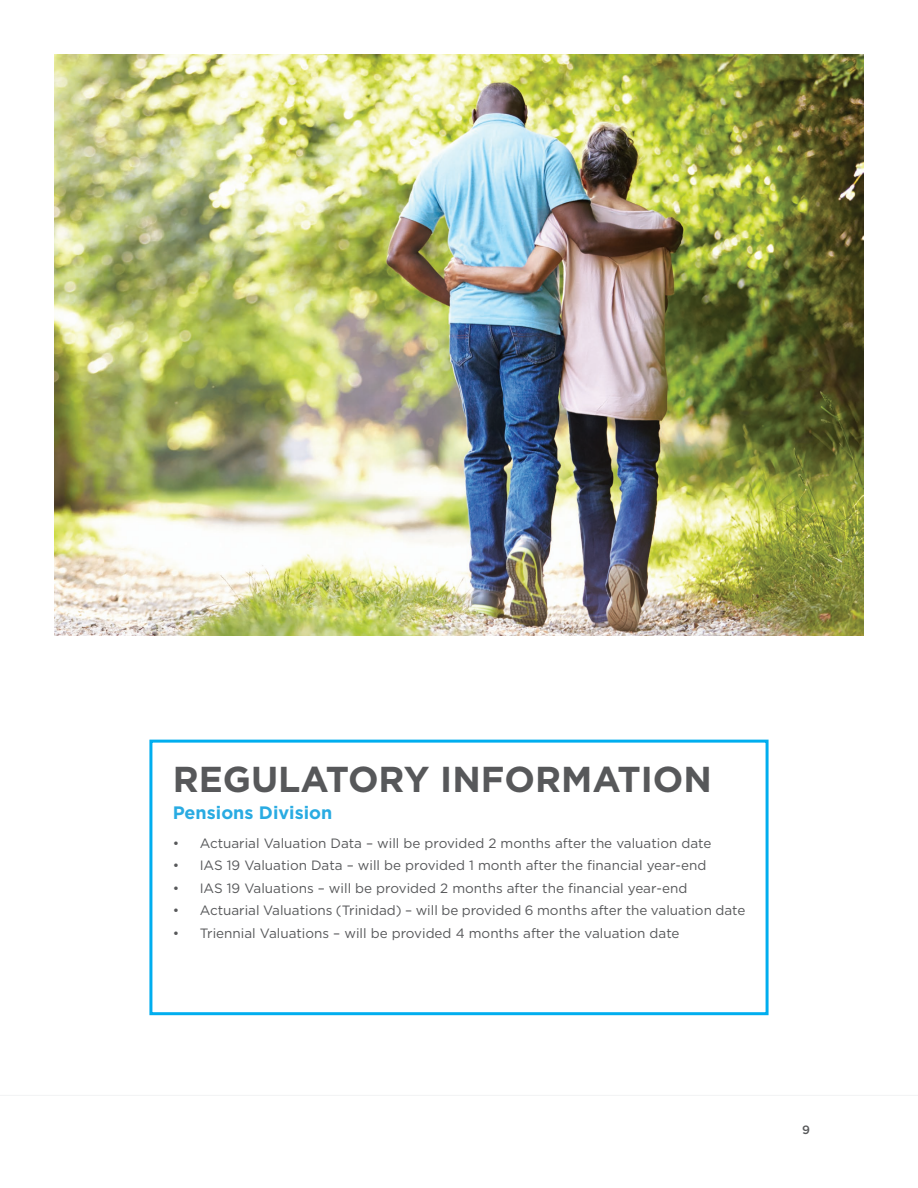
<style>
.page{position:relative;width:918px;height:1188px;background:#fff}
.page>*{position:absolute;margin:0;border:0;box-sizing:border-box;transform-origin:0 0}
.t1{font:700 36px "Gotham";color:#57585a}
.t2{font:700 18px "Gotham";color:#29abe2}
.t3{font:13.5px "Gotham";color:#57585a}
.t4{font:500 12px "Gotham";color:#57585a}
</style>
<div class="page">
<hr style="left:0;top:1095px;width:918px;height:1px;background:#e6e7e9">
<div style="left:149px;top:740px;width:620px;height:275px;border:3px solid #00aeef"></div>
<img style="left:54px;top:54px;width:810px;height:581px">
<h1 class="t1" style="left:173px;top:755px;width:541px">REGULATORY INFORMATION</h1>
<h2 class="t2" style="left:173px;top:800px;width:161px">Pensions Division</h2>
<p class="t3" style="left:173px;top:835px;width:540px">• Actuarial Valuation Data – will be provided 2 months after the valuation date</p>
<p class="t3" style="left:173px;top:857px;width:535px">• IAS 19 Valuation Data – will be provided 1 month after the financial year-end</p>
<p class="t3" style="left:173px;top:880px;width:516px">• IAS 19 Valuations – will be provided 2 months after the financial year-end</p>
<p class="t3" style="left:173px;top:902px;width:574px">• Actuarial Valuations (Trinidad) – will be provided 6 months after the valuation date</p>
<p class="t3" style="left:173px;top:925px;width:508px">• Triennial Valuations – will be provided 4 months after the valuation date</p>
<p class="t4" style="left:802px;top:1121px;width:9px">9</p>
</div>
